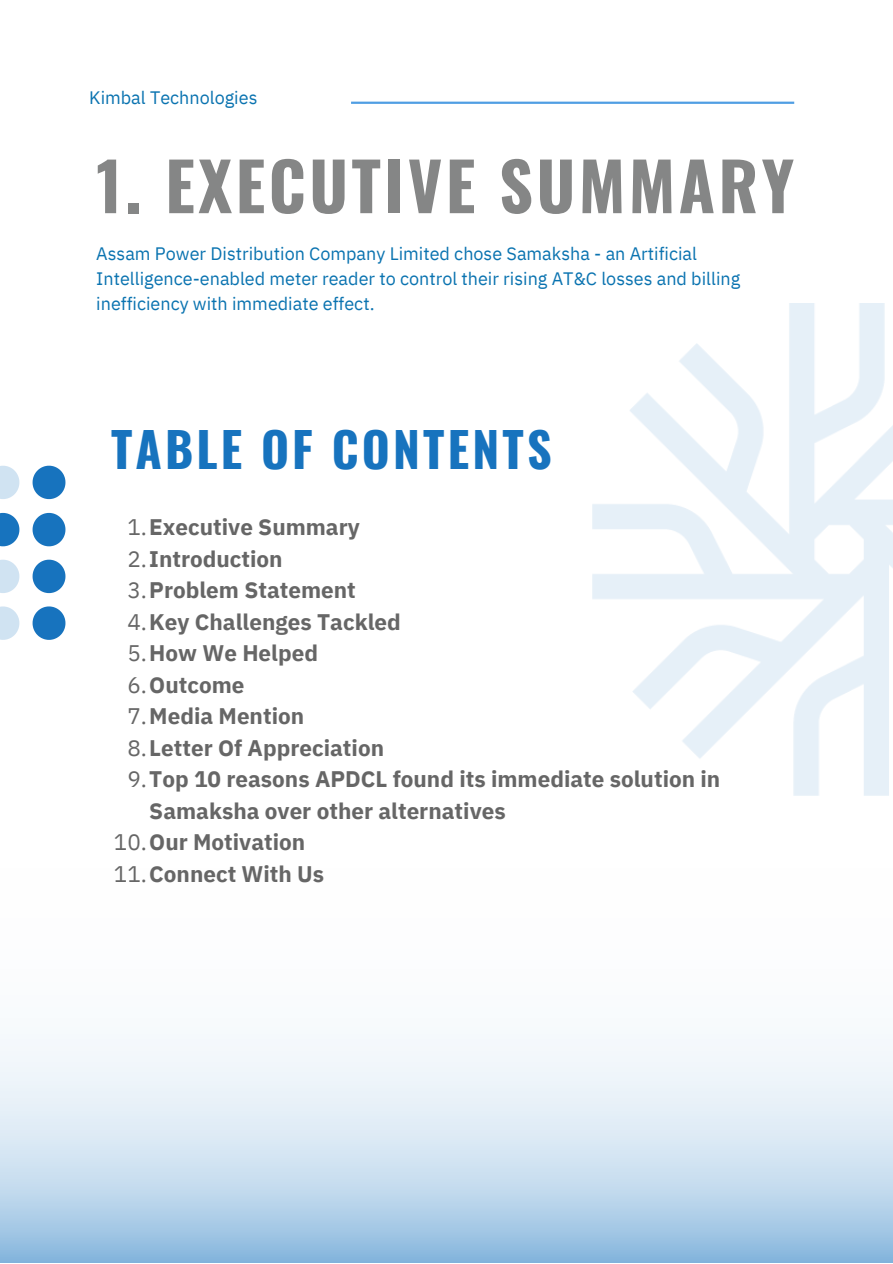
<style>
.page{position:relative;width:893px;height:1264px;background:#fff}
.page>*{position:absolute;margin:0;border:0;box-sizing:border-box;transform-origin:0 0}
.t1{font:700 66.15px "Oswald";letter-spacing:.05em;color:#858686}
.t2{font:700 48px "Oswald";letter-spacing:.065em;color:#1773be}
.t3{font:700 22.5px/31.5px "IBM Plex Sans";color:#666}
.t4{font:18px/24.8px "IBM Plex Sans";color:#0a73b0}
.s1{font-weight:400}
</style>
<div class="page">
<svg style="left:0;top:795px;width:892px;height:467px;fill:#f6fafc"></svg>
<svg style="left:0;top:465px;width:19px;height:34px"></svg>
<svg style="left:33px;top:465px;width:32px;height:34px"></svg>
<svg style="left:0;top:513px;width:19px;height:33px"></svg>
<svg style="left:33px;top:513px;width:32px;height:33px"></svg>
<svg style="left:0;top:559px;width:19px;height:34px"></svg>
<svg style="left:33px;top:559px;width:32px;height:34px"></svg>
<svg style="left:0;top:606px;width:19px;height:34px"></svg>
<svg style="left:33px;top:606px;width:32px;height:34px"></svg>
<hr style="left:351px;top:102px;width:443px;height:2px;background:#509ee3">
<img style="left:592px;top:303px;width:300px;height:492px">
<p class="t4" style="left:89px;top:85px;width:170px">Kimbal Technologies</p>
<p class="t1" style="left:96px;top:134px;width:699px">1. EXECUTIVE SUMMARY</p>
<p class="t4" style="left:96px;top:241px;width:645px">Assam Power Distribution Company Limited chose Samaksha - an Artificial<br>Intelligence-enabled meter reader to control their rising AT&amp;C losses and billing inefficiency with immediate effect.</p>
<p class="t2" style="left:111px;top:412px;width:442px">TABLE OF CONTENTS</p>
<p class="t3" style="left:127px;top:511px;width:234px"><span class="s1">1.</span>Executive Summary</p>
<p class="t3" style="left:127px;top:542px;width:157px"><span class="s1">2.</span>Introduction</p>
<p class="t3" style="left:127px;top:574px;width:230px"><span class="s1">3.</span>Problem Statement</p>
<p class="t3" style="left:127px;top:605px;width:275px"><span class="s1">4.</span>Key Challenges Tackled</p>
<p class="t3" style="left:127px;top:637px;width:192px"><span class="s1">5.</span>How We Helped</p>
<p class="t3" style="left:127px;top:668px;width:118px"><span class="s1">6.</span>Outcome</p>
<p class="t3" style="left:127px;top:700px;width:178px"><span class="s1">7.</span>Media Mention</p>
<p class="t3" style="left:127px;top:731px;width:258px"><span class="s1">8.</span>Letter Of Appreciation</p>
<p class="t3" style="left:149px;top:762px;width:572px;text-indent:-22px"><span class="s1">9.</span>Top 10 reasons APDCL found its immediate solution in<br>Samaksha over other alternatives</p>
<p class="t3" style="left:114px;top:825px;width:193px"><span class="s1">10.</span>Our Motivation</p>
<p class="t3" style="left:114px;top:857px;width:212px"><span class="s1">11.</span>Connect With Us</p>
</div>
